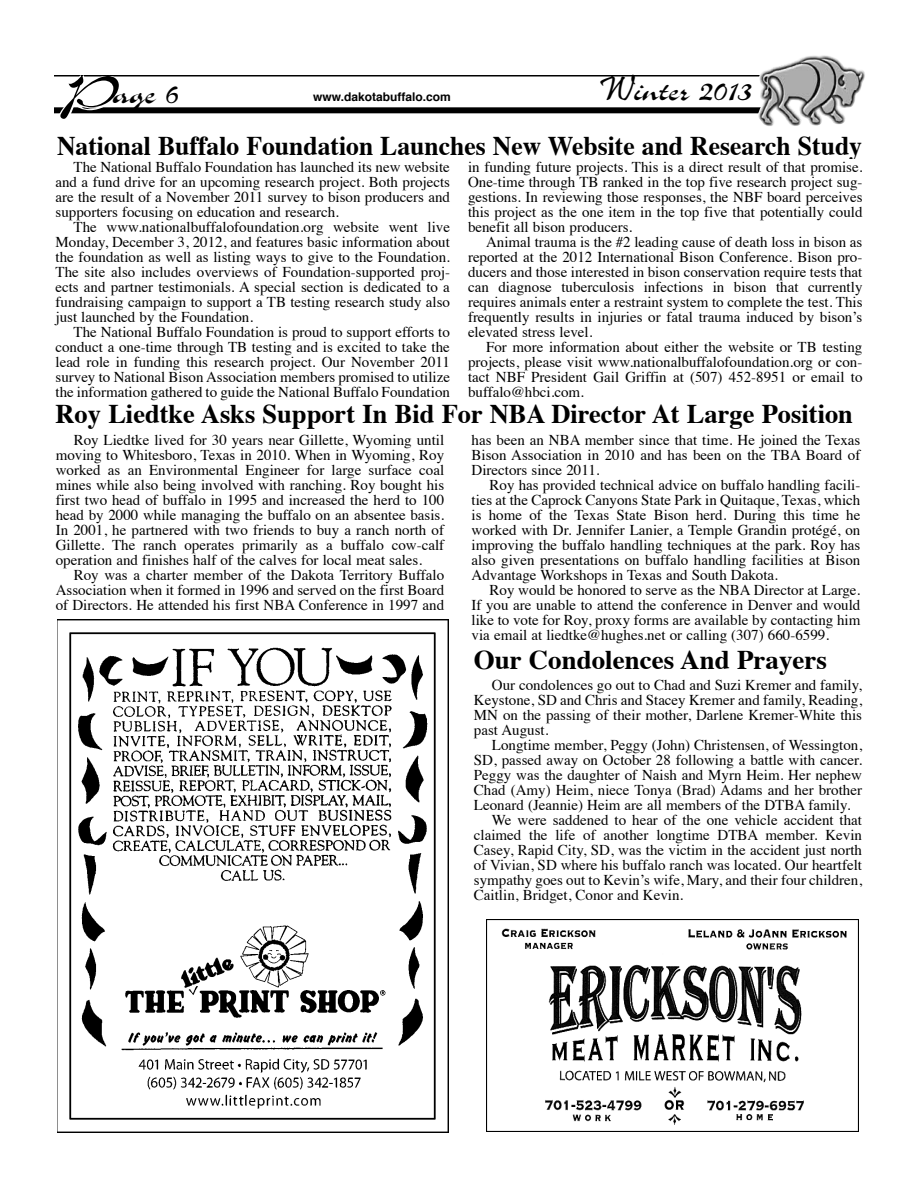
<style>
.page{position:relative;width:918px;height:1188px;background:#fff}
.page>*{position:absolute;margin:0;border:0;box-sizing:border-box;transform-origin:0 0}
.t1{font:36px "Slogan D";color:#000}
.t2{font:700 27px "Times";color:#000}
.t3{font:700 27px "Times";color:#000;scale:.95 1}
.t4{font:15px/15px "Times";color:#000;text-align:justify}
.t5{font:700 12px "Helvetica";color:#000}
.s1{font-family:"Pristina Plain"}
.s2{font-size:54px;color:#fff}
</style>
<div class="page">
<hr style="left:54px;top:75px;width:718px;height:1px;background:#000">
<div style="left:54px;top:107px;width:713px;height:6px;background:#000"></div>
<img style="left:757px;top:55px;width:108px;height:71px">
<img style="left:487px;top:919px;width:372px;height:212px">
<img style="left:57px;top:619px;width:391px;height:513px">
<h1 class="t1" style="left:598px;top:70px;width:156px"><span class="s1">W</span>inter 2013</h1>
<h1 class="t1" style="left:61px;top:73px;width:118px"><span class="s2">P</span>age 6</h1>
<p class="t5" style="left:313px;top:87px;width:139px">www.dakotabuffalo.com</p>
<h2 class="t3" style="left:57px;top:120px;width:849px">National Buffalo Foundation Launches New Website and Research Study</h2>
<p class="t4" style="left:56px;top:159px;width:396px;text-indent:18px">The National Buffalo Foundation has launched its new website and a fund drive for an upcoming research project. Both projects are the result of a November 2011 survey to bison producers and supporters focusing on education and research.</p>
<p class="t4" style="left:56px;top:219px;width:396px;text-indent:18px">The www.nationalbuffalofoundation.org website went live Monday, December 3, 2012, and features basic information about the foundation as well as listing ways to give to the Foundation.<br>The site also includes overviews of Foundation-supported proj&shy;ects and partner testimonials. A special section is dedicated to a fundraising campaign to support a TB testing research study also just launched by the Foundation.</p>
<p class="t4" style="left:56px;top:324px;width:396px;text-indent:18px">The National Buffalo Foundation is proud to support efforts to conduct a one-time through TB testing and is excited to take the lead role in funding this research project. Our November 2011 survey to National Bison Association members promised to utilize the information gathered to guide the National Buffalo Foundation</p>
<p class="t4" style="left:468px;top:159px;width:396px">in funding future projects. This is a direct result of that promise.<br>One-time through TB ranked in the top five research project sug&shy;gestions. In reviewing those responses, the NBF board perceives this project as the one item in the top five that potentially could benefit all bison producers.</p>
<p class="t4" style="left:468px;top:234px;width:396px;text-indent:18px">Animal trauma is the #2 leading cause of death loss in bison as reported at the 2012 International Bison Conference. Bison pro&shy;ducers and those interested in bison conservation require tests that can diagnose tuberculosis infections in bison that currently requires animals enter a restraint system to complete the test. This frequently results in injuries or fatal trauma induced by bison’s elevated stress level.</p>
<p class="t4" style="left:468px;top:339px;width:396px;text-indent:18px">For more information about either the website or TB testing projects, please visit www.nationalbuffalofoundation.org or con&shy;tact NBF President Gail Griffin at (507) 452-8951 or email to buffalo@hbci.com.</p>
<h2 class="t2" style="left:56px;top:388px;width:799px">Roy Liedtke Asks Support In Bid For NBA Director At Large Position</h2>
<p class="t4" style="left:56px;top:431px;width:390px;text-indent:18px">Roy Liedtke lived for 30 years near Gillette, Wyoming until moving to Whitesboro, Texas in 2010. When in Wyoming, Roy worked as an Environmental Engineer for large surface coal mines while also being involved with ranching. Roy bought his first two head of buffalo in 1995 and increased the herd to 100 head by 2000 while managing the buffalo on an absentee basis.<br>In 2001, he partnered with two friends to buy a ranch north of Gillette. The ranch operates primarily as a buffalo cow-calf operation and finishes half of the calves for local meat sales.</p>
<p class="t4" style="left:56px;top:566px;width:390px;text-indent:18px">Roy was a charter member of the Dakota Territory Buffalo Association when it formed in 1996 and served on the first Board of Directors. He attended his first NBA Conference in 1997 and</p>
<p class="t4" style="left:472px;top:431px;width:390px">has been an NBA member since that time. He joined the Texas Bison Association in 2010 and has been on the TBA Board of Directors since 2011.</p>
<p class="t4" style="left:472px;top:476px;width:390px;text-indent:18px">Roy has provided technical advice on buffalo handling facili&shy;ties at the Caprock Canyons State Park in Quitaque, Texas, which is home of the Texas State Bison herd. During this time he worked with Dr. Jennifer Lanier, a Temple Grandin protégé, on improving the buffalo handling techniques at the park. Roy has also given presentations on buffalo handling facilities at Bison Advantage Workshops in Texas and South Dakota.</p>
<p class="t4" style="left:472px;top:581px;width:390px;text-indent:18px">Roy would be honored to serve as the NBA Director at Large.<br>If you are unable to attend the conference in Denver and would like to vote for Roy, proxy forms are available by contacting him via email at liedtke@hughes.net or calling (307) 660-6599.</p>
<p class="t4" style="left:474px;top:676px;width:390px;text-indent:18px">Our condolences go out to Chad and Suzi Kremer and family, Keystone, SD and Chris and Stacey Kremer and family, Reading, MN on the passing of their mother, Darlene Kremer-White this past August.</p>
<p class="t4" style="left:492px;top:736px;width:372px">Longtime member, Peggy (John) Christensen, of Wessington,</p>
<p class="t4" style="left:474px;top:751px;width:390px">SD, passed away on October 28 following a battle with cancer.</p>
<p class="t4" style="left:474px;top:766px;width:390px">Peggy was the daughter of Naish and Myrn Heim. Her nephew</p>
<p class="t4" style="left:474px;top:781px;width:390px">Chad (Amy) Heim, niece Tonya (Brad) Adams and her brother</p>
<p class="t4" style="left:474px;top:796px;width:378px">Leonard (Jeannie) Heim are all members of the DTBA family.</p>
<p class="t4" style="left:492px;top:811px;width:372px">We were saddened to hear of the one vehicle accident that</p>
<p class="t4" style="left:474px;top:826px;width:390px">claimed the life of another longtime DTBA member. Kevin</p>
<p class="t4" style="left:474px;top:841px;width:390px">Casey, Rapid City, SD, was the victim in the accident just north</p>
<p class="t4" style="left:474px;top:856px;width:390px">of Vivian, SD where his buffalo ranch was located. Our heartfelt</p>
<p class="t4" style="left:474px;top:871px;width:390px">sympathy goes out to Kevin’s wife, Mary, and their four children,</p>
<p class="t4" style="left:474px;top:886px;width:211px">Caitlin, Bridget, Conor and Kevin.</p>
<h2 class="t2" style="left:474px;top:634px;width:355px">Our Condolences And Prayers</h2>
</div>
